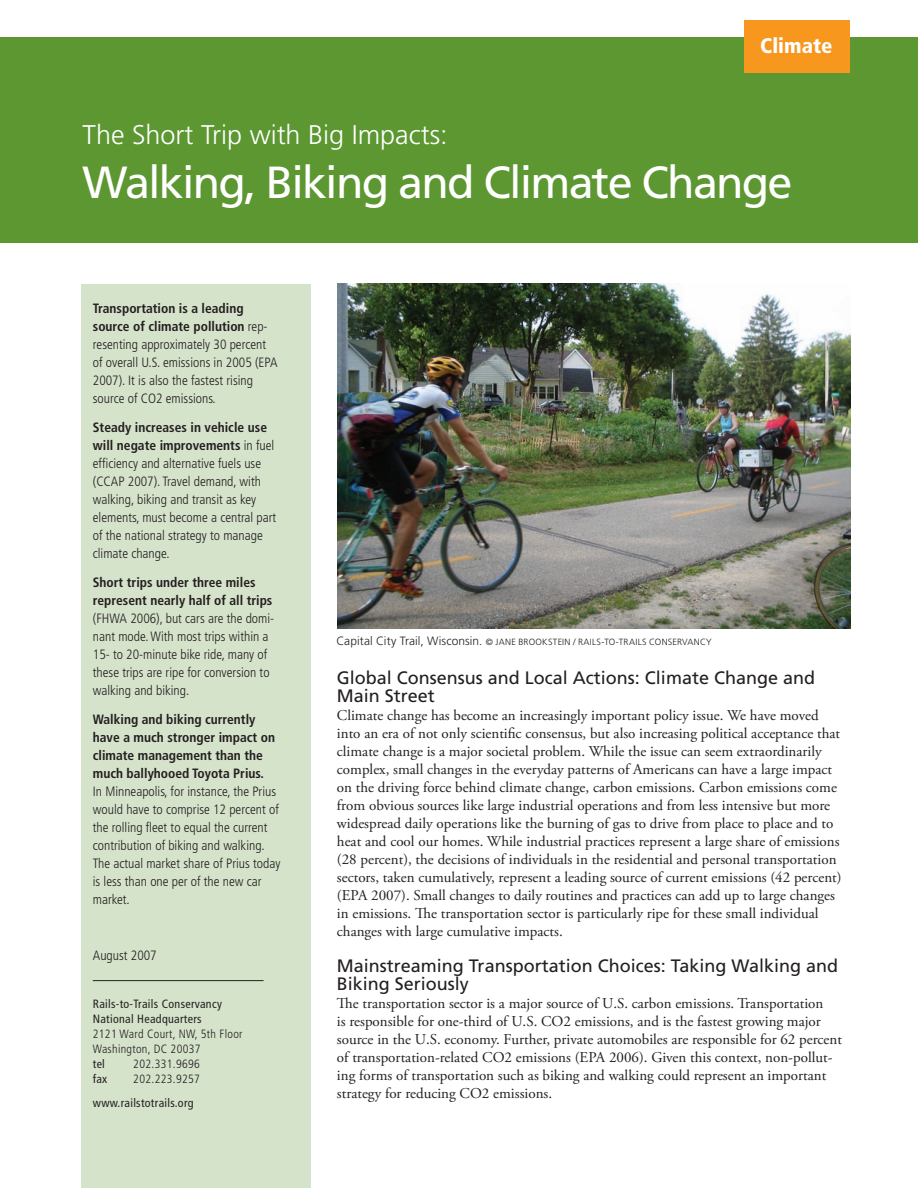
<style>
.page{position:relative;width:918px;height:1188px;background:#fff}
.page>*{position:absolute;margin:0;border:0;box-sizing:border-box;transform-origin:0 0}
.t1{font:45px "Frutiger LT Std";letter-spacing:-.04em;color:#fff}
.t2{font:300 27px "Frutiger LT Std";color:#fff}
.t3{font:900 condensed 21px "Frutiger LT Std";letter-spacing:.005em;color:#fff}
.t4{font:18px/18px "Frutiger LT Std";color:#231f20}
.t5{font:15px/18px "Adobe Garamond Pro";color:#231f20}
.t6{font:300 condensed 13.5px/18px "Frutiger LT Std";color:#231f20}
.t7{font:700 condensed 13.5px/18px "Frutiger LT Std";color:#231f20}
.t8{font:condensed 12px/15px "Frutiger LT Std";letter-spacing:.025em;color:#231f20}
.t9{font:300 condensed 12px/15px "Frutiger LT Std";letter-spacing:.025em;color:#231f20}
.t10{font:300 9px "Frutiger LT Std";letter-spacing:.035em;color:#231f20}
.s1{font-weight:700}
.s2{font-size:12px}
</style>
<div class="page">
<div style="left:0;top:38px;width:918px;height:205px;background:#5c9731"></div>
<div style="left:81px;top:284px;width:229px;height:904px;background:#d6e3cb"></div>
<hr style="left:93px;top:980px;width:171px;height:1px;background:#231f20">
<div style="left:744px;top:21px;width:105px;height:52px;background:#f7971d"></div>
<img style="left:338px;top:284px;width:512px;height:344px">
<h3 class="t3" style="left:760px;top:33px;width:74px">Climate</h3>
<h2 class="t2" style="left:83px;top:119px;width:367px">THE SHORT TRIP WITH BIG IMPACTS:</h2>
<h1 class="t1" style="left:83px;top:156px;width:712px">Walking, Biking and Climate Change</h1>
<p class="t6" style="left:93px;top:300px;width:186px"><span class="s1">Transportation is a leading source of climate pollution</span> rep&shy;resenting approximately 30 percent of overall U.S. emissions in 2005 (EPA<br>2007). It is also the fastest rising source of CO2 emissions.</p>
<p class="t6" style="left:93px;top:419px;width:185px"><span class="s1">Steady increases in vehicle use will negate improvements</span> in fuel efficiency and alternative fuels use (CCAP 2007). Travel demand, with walking, biking and transit as key elements, must become a central part of the national strategy to manage climate change.</p>
<p class="t7" style="left:93px;top:573px;width:181px">Short trips under three miles represent nearly half of all trips</p>
<p class="t6" style="left:93px;top:610px;width:183px">(FHWA 2006), but cars are the domi&shy;nant mode. With most trips within a<br>15- to 20-minute bike ride, many of these trips are ripe for conversion to walking and biking.</p>
<p class="t7" style="left:93px;top:710px;width:184px">Walking and biking currently have a much stronger impact on climate management than the much ballyhooed Toyota Prius.</p>
<p class="t6" style="left:93px;top:782px;width:189px">In Minneapolis, for instance, the Prius would have to comprise 12 percent of the rolling fleet to equal the current contribution of biking and walking.<br>The actual market share of Prius today is less than one per of the new car market.</p>
<p class="t6" style="left:93px;top:946px;width:65px">August 2007</p>
<p class="t8" style="left:93px;top:996px;width:131px">Rails-to-Trails Conservancy<br>National Headquarters</p>
<p class="t9" style="left:93px;top:1027px;width:151px">2121 Ward Court, NW, 5th Floor<br>Washington, DC 20037</p>
<p class="t8" style="left:93px;top:1056px;width:14px">tel</p>
<p class="t9" style="left:133px;top:1057px;width:68px">202.331.9696</p>
<p class="t8" style="left:93px;top:1071px;width:16px">fax</p>
<p class="t9" style="left:133px;top:1072px;width:68px">202.223.9257</p>
<p class="t8" style="left:93px;top:1095px;width:102px">www.railstotrails.org</p>
<p class="t10" style="left:336px;top:637px;width:377px"><span class="s2">CAPITAL CITY TRAIL, WISCONSIN.</span> © JANE BROOKSTEIN / RAILS-TO-TRAILS CONSERVANCY</p>
<p class="t4" style="left:337px;top:669px;width:480px">Global Consensus and Local Actions: Climate Change and<br>Main Street</p>
<p class="t5" style="left:337px;top:707px;width:506px">Climate change has become an increasingly important policy issue. We have moved into an era of not only scientific consensus, but also increasing political acceptance that climate change is a major societal problem. While the issue can seem extraordinarily complex, small changes in the everyday patterns of Americans can have a large impact on the driving force behind climate change, carbon emissions. Carbon emissions come from obvious sources like large industrial operations and from less intensive but more widespread daily operations like the burning of gas to drive from place to place and to heat and cool our homes. While industrial practices represent a large share of emissions (28 percent), the decisions of individuals in the residential and personal transportation sectors, taken cumulatively, represent a leading source of current emissions (42 percent) (EPA 2007). Small changes to daily routines and practices can add up to large changes in emissions. The transportation sector is particularly ripe for these small individual changes with large cumulative impacts.</p>
<p class="t4" style="left:337px;top:957px;width:503px">Mainstreaming Transportation Choices: Taking Walking and<br>Biking Seriously</p>
<p class="t5" style="left:337px;top:995px;width:507px">The transportation sector is a major source of U.S. carbon emissions. Transportation<br>is responsible for one-third of U.S. CO2 emissions, and is the fastest growing major source in the U.S. economy. Further, private automobiles are responsible for 62 percent of transportation-related CO2 emissions (EPA 2006). Given this context, non-pollut&shy;ing forms of transportation such as biking and walking could represent an important strategy for reducing CO2 emissions.</p>
</div>
